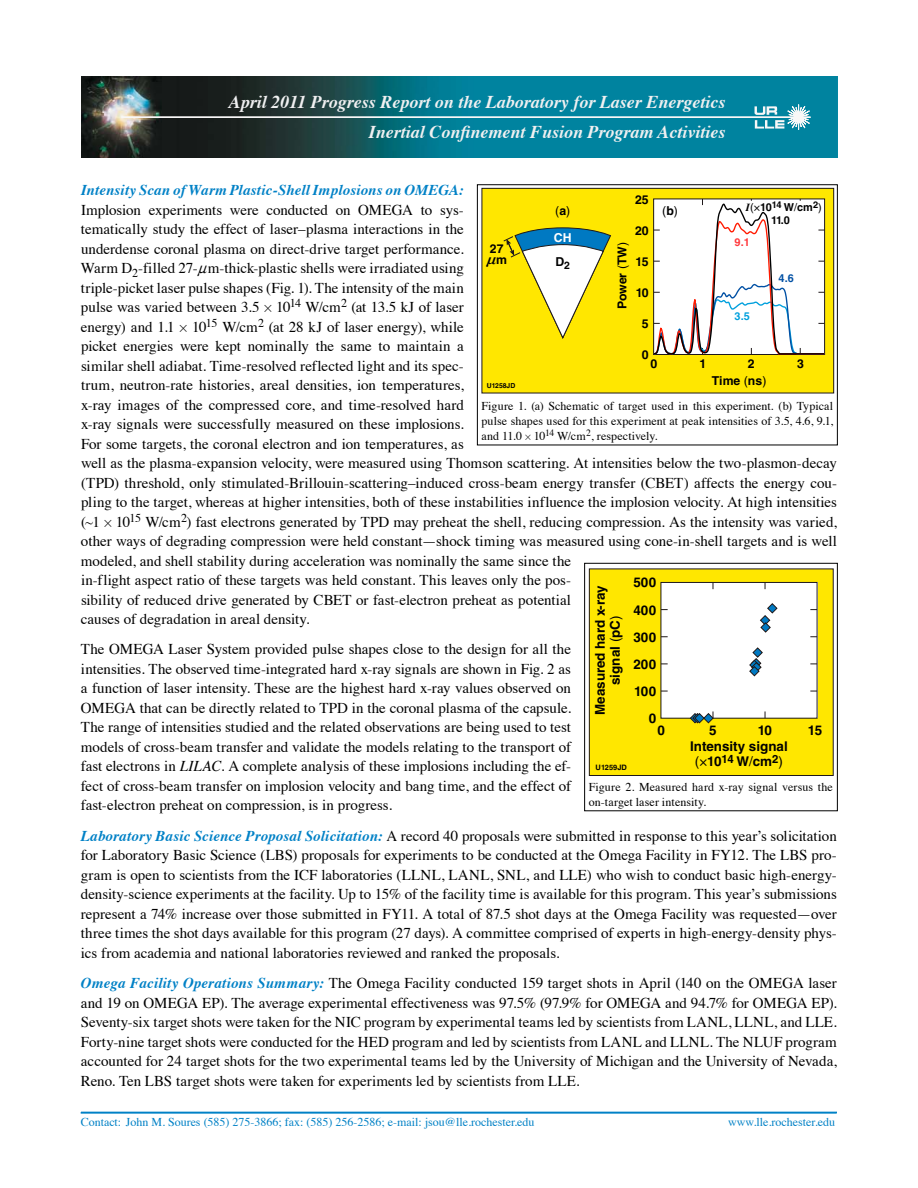
<style>
.page{position:relative;width:918px;height:1188px;background:#fff}
.page>*{position:absolute;margin:0;border:0;box-sizing:border-box;transform-origin:0 0}
.t1{font:italic 700 18px/30px "Times";color:#f0f0f1;text-align:right}
.t2{font:15px/19.5px "Times";color:#000;text-align:justify}
.t3{font:italic 700 15px "Times";letter-spacing:.01em;color:#0081c6}
.t4{font:700 13.35px/27.2px "Helvetica LT Std";color:#000;text-align:center}
.t5{font:700 12.3px "Helvetica LT Std";color:#000}
.t6{font:12.3px "Helvetica LT Std";color:#000}
.t7{font:700 12.3px/24.5px "Helvetica LT Std";color:#fff}
.t8{font:italic 700 12.3px "MM Greek";color:#000}
.t9{font:12px/15px "Times";letter-spacing:.005em;color:#000}
.t10{font:12px "Times";color:#0081c6}
.t11{font:700 10.95px "Helvetica LT Std";color:#000}
.t12{font:700 10.95px "Helvetica LT Std";color:#ff383c}
.t13{font:700 10.95px "Helvetica LT Std";color:#0050a4}
.t14{font:700 10.95px "Helvetica LT Std";color:#00a0dd}
.t15{font:700 7.5px "Helvetica LT Std";color:#000}
.t16{font:700 6.9px "Helvetica LT Std";color:#000}
.s1{font-family:"MM Greek";font-style:italic;font-size:13.5px}
.s2{font-family:"MM Binary";font-size:12px}
.s3{font-style:italic}
.s4{font-weight:700;font-style:italic;color:#0081c6}
.s5{font-family:"Times LT Std";font-style:italic}
.s6{font-weight:400}
.s7{font-weight:700}
.s8{color:#000}
.s9{font-family:"Helvetica LT Std";font-style:normal}
.s10{font-family:"MM Binary";font-size:9px}
</style>
<div class="page">
<img style="left:81px;top:77px;width:756px;height:81px">
<svg style="left:120px;top:103px;width:692px;height:28px;background:#267481"></svg>
<hr style="left:81px;top:1112px;width:756px;height:2px;background:#0081c6">
<div style="left:589px;top:569px;width:244px;height:206px;background:#ffe700"></div>
<div style="left:589px;top:569px;width:245px;height:207px;border:1px solid #1f191a"></div>
<div style="left:661px;top:582px;width:156px;height:136px;background:#fff"></div>
<svg style="left:760px;top:603px;width:18px;height:30px"></svg>
<svg style="left:749px;top:647px;width:14px;height:30px"></svg>
<svg style="left:689px;top:711px;width:25px;height:13px"></svg>
<div style="left:584px;top:563px;width:254px;height:248px;border:1px solid #000"></div>
<div style="left:477px;top:184px;width:361px;height:261px;border:1px solid #000"></div>
<div style="left:482px;top:188px;width:352px;height:205px;background:#ffe700"></div>
<div style="left:482px;top:188px;width:352px;height:205px;border:1px solid #1f191a"></div>
<svg style="left:653px;top:199px;width:173px;height:156px;background:#edeae9"></svg>
<svg style="left:503px;top:227px;width:108px;height:112px"></svg>
<p class="t1" style="left:229px;top:85px;width:498px">April 2011 Progress Report on the Laboratory for Laser Energetics<br>Inertial Confinement Fusion Program Activities</p>
<p class="t3" style="left:81px;top:176px;width:384px">Intensity Scan of Warm Plastic-Shell Implosions on OMEGA:</p>
<p class="t2" style="left:81px;top:199px;width:758px;text-align:left">Implosion experiments were conducted on OMEGA to sys-<br>tematically study the effect of laser–plasma interactions in the<br>underdense coronal plasma on direct-drive target performance.<br>Warm D<sub>2</sub>-filled 27-<span class="s1">n</span>m-thick-plastic shells were irradiated using<br>triple-picket laser pulse shapes (Fig. 1). The intensity of the main<br>pulse was varied between 3.5 <span class="s2">#</span> 10<sup>14</sup> W/cm<sup>2</sup> (at 13.5 kJ of laser<br>energy) and 1.1 <span class="s2">#</span> 10<sup>15</sup> W/cm<sup>2</sup> (at 28 kJ of laser energy), while<br>picket energies were kept nominally the same to maintain a<br>similar shell adiabat. Time-resolved reflected light and its spec-<br>trum, neutron-rate histories, areal densities, ion temperatures,<br>x-ray images of the compressed core, and time-resolved hard<br>x-ray signals were successfully measured on these implosions.<br>For some targets, the coronal electron and ion temperatures, as<br>well as the plasma-expansion velocity, were measured using Thomson scattering. At intensities below the two-plasmon-decay (TPD) threshold, only stimulated-Brillouin-scattering–induced cross-beam energy transfer (CBET) affects the energy cou&shy;pling to the target, whereas at higher intensities, both of these instabilities influence the implosion velocity. At high intensities (~1 <span class="s2">#</span> 10<sup>15</sup> W/cm<sup>2</sup>) fast electrons generated by TPD may preheat the shell, reducing compression. As the intensity was varied, other ways of degrading compression were held constant—shock timing was measured using cone-in-shell targets and is well modeled, and shell stability during acceleration was nominally the same since the<br>in-flight aspect ratio of these targets was held constant. This leaves only the pos-<br>sibility of reduced drive generated by CBET or fast-electron preheat as potential<br>causes of degradation in areal density.</p>
<p class="t2" style="left:81px;top:638px;width:492px">The OMEGA Laser System provided pulse shapes close to the design for all the intensities. The observed time-integrated hard x-ray signals are shown in Fig. 2 as a function of laser intensity. These are the highest hard x-ray values observed on OMEGA that can be directly related to TPD in the coronal plasma of the capsule.<br>The range of intensities studied and the related observations are being used to test models of cross-beam transfer and validate the models relating to the transport of fast electrons in <span class="s3">LILAC</span>. A complete analysis of these implosions including the ef&shy;fect of cross-beam transfer on implosion velocity and bang time, and the effect of fast-electron preheat on compression, is in progress.</p>
<p class="t2" style="left:81px;top:825px;width:758px"><span class="s4">Laboratory Basic Science Proposal Solicitation:</span> A record 40 proposals were submitted in response to this year’s solicitation for Laboratory Basic Science (LBS) proposals for experiments to be conducted at the Omega Facility in FY12. The LBS pro&shy;gram is open to scientists from the ICF laboratories (LLNL, LANL, SNL, and LLE) who wish to conduct basic high-energy&shy;density-science experiments at the facility. Up to 15% of the facility time is available for this program. This year’s submissions represent a 74% increase over those submitted in FY11. A total of 87.5 shot days at the Omega Facility was requested—over three times the shot days available for this program (27 days). A committee comprised of experts in high-energy-density phys&shy;ics from academia and national laboratories reviewed and ranked the proposals.</p>
<p class="t2" style="left:81px;top:972px;width:758px"><span class="s4">Omega Facility Operations Summary:</span> The Omega Facility conducted 159 target shots in April (140 on the OMEGA laser and 19 on OMEGA EP). The average experimental effectiveness was 97.5% (97.9% for OMEGA and 94.7% for OMEGA EP).<br>Seventy-six target shots were taken for the NIC program by experimental teams led by scientists from LANL, LLNL, and LLE.<br>Forty-nine target shots were conducted for the HED program and led by scientists from LANL and LLNL. The NLUF program accounted for 24 target shots for the two experimental teams led by the University of Michigan and the University of Nevada, Reno. Ten LBS target shots were taken for experiments led by scientists from LLE.</p>
<p class="t5" style="left:635px;top:192px;width:15px">25</p>
<p class="t5" style="left:635px;top:223px;width:15px">20</p>
<p class="t5" style="left:635px;top:254px;width:15px">15</p>
<p class="t5" style="left:636px;top:285px;width:14px">10</p>
<p class="t5" style="left:642px;top:316px;width:8px">5</p>
<p class="t11" style="left:746px;top:200px;width:77px"><span class="s5">I</span><span class="s6">(×</span>10<sup>14</sup> W<span class="s6">/</span>cm<sup>2</sup><span class="s6">)</span></p>
<p class="t6" style="left:555px;top:203px;width:17px">(<span class="s7">a</span>)</p>
<p class="t6" style="left:662px;top:203px;width:17px">(<span class="s7">b</span>)</p>
<p class="t11" style="left:771px;top:213px;width:20px">11.0</p>
<p class="t7" style="left:554px;top:225px;width:19px">CH<br><span class="s8">D</span><sub>2</sub></p>
<p class="t12" style="left:735px;top:236px;width:17px">9.1</p>
<p class="t5" style="left:615px;top:309px;width:68px;rotate:-90deg">Power <span class="s6">(</span>TW<span class="s6">)</span></p>
<p class="t5" style="left:490px;top:241px;width:15px">27</p>
<p class="t8" style="left:487px;top:253px;width:22px">n<span class="s9">m</span></p>
<p class="t13" style="left:779px;top:272px;width:17px">4.6</p>
<p class="t14" style="left:735px;top:309px;width:17px">3.5</p>
<p class="t5" style="left:642px;top:348px;width:8px">0</p>
<p class="t5" style="left:651px;top:356px;width:8px">0</p>
<p class="t5" style="left:699px;top:356px;width:8px">1</p>
<p class="t5" style="left:748px;top:356px;width:8px">2</p>
<p class="t5" style="left:797px;top:356px;width:8px">3</p>
<p class="t5" style="left:712px;top:373px;width:56px">Time <span class="s6">(</span>ns<span class="s6">)</span></p>
<p class="t16" style="left:487px;top:382px;width:30px">U1258JD</p>
<p class="t9" style="left:482px;top:397px;width:353px;text-align:justify">Figure 1. (a) Schematic of target used in this experiment. (b) Typical pulse shapes used for this experiment at peak intensities of 3.5, 4.6, 9.1, and 11.0 <span class="s10">#</span> 10<sup>14</sup> W/cm<sup>2</sup>, respectively.</p>
<p class="t4" style="left:634px;top:569px;width:24px;text-align:justify">500<br>400<br>300<br>200<br>100</p>
<p class="t4" style="left:593px;top:715px;width:131px;line-height:14.9px;rotate:-90deg">Measured hard x-ray signal <span class="s6">(</span>pC<span class="s6">)</span></p>
<p class="t4" style="left:649px;top:704px;width:9px">0</p>
<p class="t4" style="left:658px;top:716px;width:9px">0</p>
<p class="t4" style="left:709px;top:716px;width:9px">5</p>
<p class="t4" style="left:758px;top:716px;width:16px">10</p>
<p class="t4" style="left:808px;top:716px;width:16px">15</p>
<p class="t4" style="left:690px;top:739px;width:99px;line-height:14.9px">Intensity signal <span class="s6">(×</span>10<sup>14</sup> W<span class="s6">/</span>cm<sup>2</sup><span class="s6">)</span></p>
<p class="t15" style="left:596px;top:763px;width:33px">U1259JD</p>
<p class="t9" style="left:589px;top:779px;width:246px">Figure 2. Measured hard x-ray signal versus the on-target laser intensity.</p>
<p class="t10" style="left:81px;top:1111px;width:455px">Contact: John M. Soures (585) 275-3866; fax: (585) 256-2586; e-mail: jsou@lle.rochester.edu</p>
<p class="t10" style="left:728px;top:1111px;width:108px">www.lle.rochester.edu</p>
</div>
